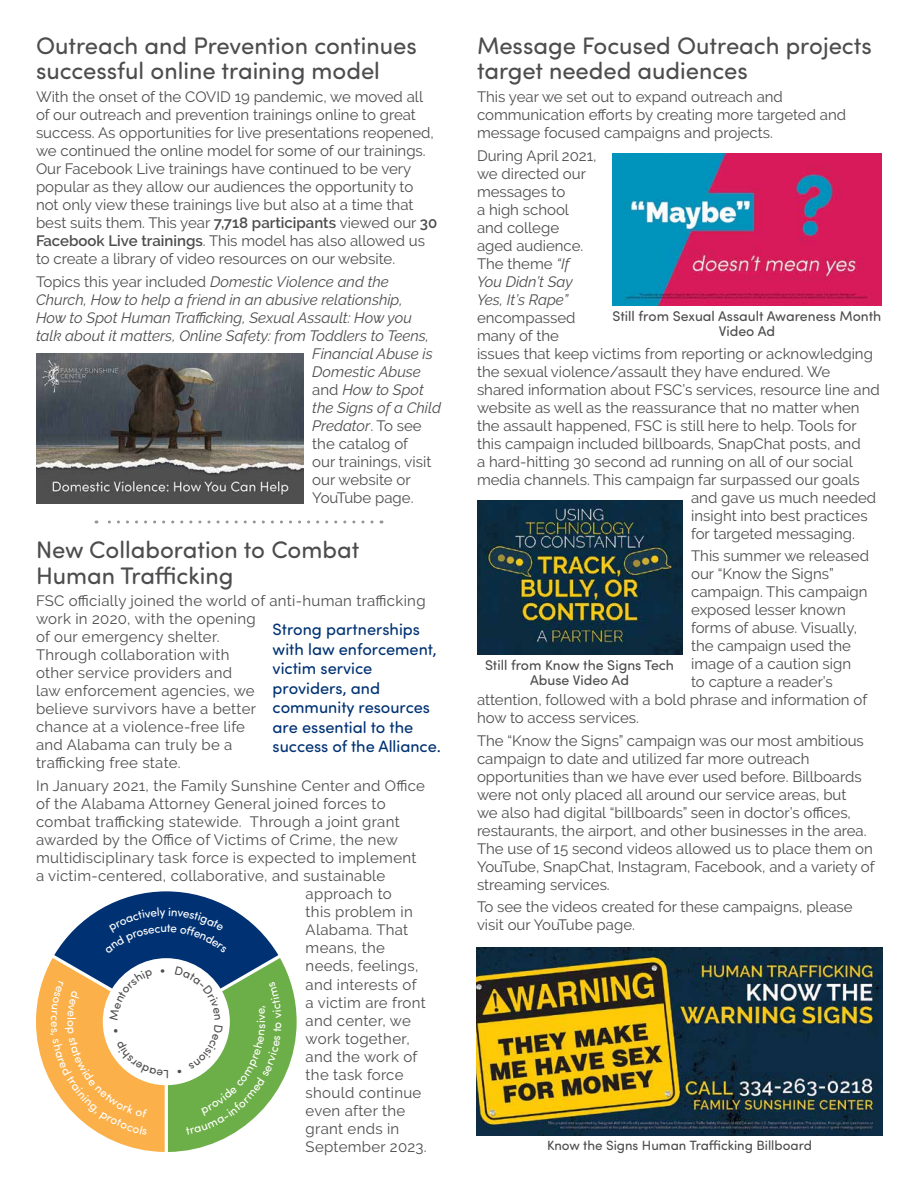
<style>
.page{position:relative;width:918px;height:1188px;background:#fff}
.page>*{position:absolute;margin:0;border:0;box-sizing:border-box;transform-origin:0 0}
.t1{font:24px/25.5px "Sofia Pro Soft";color:#4d4d4f}
.t2{font:16.5px/19.5px "Sofia Pro Soft";color:#003273}
.t3{font:15px/18px "Raleway";color:#4d4d4f}
.t4{font:15px/18px "Raleway";letter-spacing:.02em;color:#4d4d4f}
.t5{font:italic 15px "Raleway";color:#4d4d4f}
.t6{font:14.25px/15.8px "Sofia Pro Soft";color:#4d4d4f;text-align:center}
.t7{font:13.5px "Sofia Pro Soft";color:#4d4d4f}
.s1{font-weight:600}
.s2{font-style:italic}
.s3{font-style:normal}
</style>
<div class="page">
<svg style="left:96px;top:520px;width:276px;height:4px"></svg>
<img style="left:36px;top:353px;width:267px;height:151px">
<img style="left:477px;top:500px;width:205px;height:154px">
<img style="left:476px;top:947px;width:407px;height:188px">
<img style="left:612px;top:153px;width:270px;height:152px">
<svg style="left:36px;top:891px;width:261px;height:261px"></svg>
<h1 class="t1" style="left:36px;top:32px;width:382px">Outreach and Prevention continues successful online training model</h1>
<p class="t3" style="left:36px;top:88px;width:403px">With the onset of the COVID 19 pandemic, we moved all of our outreach and prevention trainings online to great success. As opportunities for live presentations reopened, we continued the online model for some of our trainings.<br>Our Facebook Live trainings have continued to be very popular as they allow our audiences the opportunity to not only view these trainings live but also at a time that best suits them. This year <span class="s1">7,718 participants</span> viewed our <span class="s1">30<br>Facebook Live trainings</span>. This model has also allowed us to create a library of video resources on our website.</p>
<p class="t3" style="left:36px;top:272px;width:354px">Topics this year included <span class="s2">Domestic Violence and the</span></p>
<p class="t5" style="left:36px;top:291px;width:368px">Church, How to help a friend in an abusive relationship,</p>
<p class="t5" style="left:36px;top:309px;width:377px">How to Spot Human Trafficking, Sexual Assault: How you</p>
<p class="t5" style="left:36px;top:327px;width:395px">talk about it matters, Online Safety: from Toddlers to Teens,</p>
<p class="t5" style="left:312px;top:345px;width:122px">Financial Abuse is</p>
<p class="t5" style="left:312px;top:363px;width:110px">Domestic Abuse</p>
<p class="t5" style="left:312px;top:381px;width:113px"><span class="s3">and</span> How to Spot</p>
<p class="t5" style="left:312px;top:399px;width:130px">the Signs of a Child</p>
<p class="t5" style="left:312px;top:417px;width:111px">Predator<span class="s3">. To see</span></p>
<p class="t3" style="left:312px;top:434px;width:97px">the catalog of</p>
<p class="t3" style="left:312px;top:452px;width:121px">our trainings, visit</p>
<p class="t3" style="left:312px;top:470px;width:100px">our website or</p>
<p class="t3" style="left:312px;top:488px;width:103px">YouTube page.</p>
<h1 class="t1" style="left:477px;top:32px;width:396px">Message Focused Outreach projects target needed audiences</h1>
<p class="t3" style="left:477px;top:88px;width:371px">This year we set out to expand outreach and communication efforts by creating more targeted and message focused campaigns and projects.</p>
<p class="t3" style="left:477px;top:146px;width:121px">During April 2021, we directed our messages to<br>a high school and college aged audience.<br>The theme <span class="s2">“If<br>You Didn’t Say<br>Yes, It’s Rape”</span></p>
<p class="t3" style="left:477px;top:308px;width:100px">encompassed</p>
<p class="t3" style="left:477px;top:326px;width:83px">many of the</p>
<p class="t3" style="left:477px;top:344px;width:397px">issues that keep victims from reporting or acknowledging</p>
<p class="t3" style="left:477px;top:362px;width:355px">the sexual violence/assault they have endured. We</p>
<p class="t3" style="left:477px;top:380px;width:404px">shared information about FSC’s services, resource line and</p>
<p class="t3" style="left:477px;top:398px;width:384px">website as well as the reassurance that no matter when</p>
<p class="t3" style="left:477px;top:416px;width:381px">the assault happened, FSC is still here to help. Tools for</p>
<p class="t3" style="left:477px;top:434px;width:385px">this campaign included billboards, SnapChat posts, and</p>
<p class="t3" style="left:477px;top:452px;width:377px">a hard-hitting 30 second ad running on all of our social</p>
<p class="t3" style="left:477px;top:470px;width:384px">media channels. This campaign far surpassed our goals</p>
<p class="t3" style="left:691px;top:488px;width:187px">and gave us much needed</p>
<p class="t3" style="left:691px;top:506px;width:178px">insight into best practices</p>
<p class="t3" style="left:691px;top:524px;width:165px">for targeted messaging.</p>
<p class="t3" style="left:691px;top:547px;width:179px">This summer we released</p>
<p class="t3" style="left:691px;top:565px;width:144px">our “Know the Signs”</p>
<p class="t3" style="left:691px;top:583px;width:178px">campaign. This campaign</p>
<p class="t3" style="left:691px;top:601px;width:156px">exposed lesser known</p>
<p class="t3" style="left:691px;top:619px;width:168px">forms of abuse. Visually,</p>
<p class="t3" style="left:691px;top:637px;width:161px">the campaign used the</p>
<p class="t3" style="left:691px;top:655px;width:162px">image of a caution sign</p>
<p class="t3" style="left:691px;top:673px;width:143px">to capture a reader’s</p>
<p class="t3" style="left:477px;top:691px;width:392px">attention, followed with a bold phrase and information of</p>
<p class="t3" style="left:477px;top:709px;width:164px">how to access services.</p>
<p class="t3" style="left:477px;top:731px;width:399px">The “Know the Signs” campaign was our most ambitious campaign to date and utilized far more outreach opportunities than we have ever used before. Billboards were not only placed all around our service areas, but<br>we also had digital “billboards” seen in doctor’s offices, restaurants, the airport, and other businesses in the area.<br>The use of 15 second videos allowed us to place them on YouTube, SnapChat, Instagram, Facebook, and a variety of streaming services.</p>
<p class="t3" style="left:477px;top:898px;width:377px">To see the videos created for these campaigns, please visit our YouTube page.</p>
<p class="t6" style="left:613px;top:307px;width:270px">Still from Sexual Assault Awareness Month<br>Video Ad</p>
<h1 class="t1" style="left:36px;top:536px;width:325px">New Collaboration to Combat<br>Human Trafficking</h1>
<p class="t4" style="left:36px;top:592px;width:391px">FSC officially joined the world of anti-human trafficking work in 2020, with the opening<br>of our emergency shelter.<br>Through collaboration with<br>other service providers and<br>law enforcement agencies, we<br>believe survivors have a better<br>chance at a violence-free life<br>and Alabama can truly be a<br>trafficking free state.</p>
<p class="t4" style="left:36px;top:777px;width:391px">In January 2021, the Family Sunshine Center and Office</p>
<p class="t4" style="left:36px;top:795px;width:351px">of the Alabama Attorney General joined forces to</p>
<p class="t4" style="left:36px;top:813px;width:365px">combat trafficking statewide. Through a joint grant</p>
<p class="t4" style="left:36px;top:831px;width:363px">awarded by the Office of Victims of Crime, the new</p>
<p class="t4" style="left:36px;top:849px;width:382px">multidisciplinary task force is expected to implement</p>
<p class="t4" style="left:36px;top:867px;width:351px">a victim-centered, collaborative, and sustainable</p>
<p class="t4" style="left:306px;top:885px;width:88px">approach to</p>
<p class="t4" style="left:306px;top:903px;width:109px">this problem in</p>
<p class="t4" style="left:306px;top:921px;width:104px">Alabama. That</p>
<p class="t4" style="left:306px;top:939px;width:81px">means, the</p>
<p class="t4" style="left:306px;top:957px;width:114px">needs, feelings,</p>
<p class="t4" style="left:306px;top:975px;width:113px">and interests of</p>
<p class="t4" style="left:306px;top:993px;width:122px">a victim are front</p>
<p class="t4" style="left:306px;top:1011px;width:107px">and center, we</p>
<p class="t4" style="left:306px;top:1029px;width:106px">work together,</p>
<p class="t4" style="left:306px;top:1047px;width:113px">and the work of</p>
<p class="t4" style="left:306px;top:1065px;width:99px">the task force</p>
<p class="t4" style="left:306px;top:1083px;width:117px">should continue</p>
<p class="t4" style="left:306px;top:1102px;width:101px">even after the</p>
<p class="t4" style="left:306px;top:1120px;width:95px">grant ends in</p>
<p class="t4" style="left:306px;top:1138px;width:123px">September 2023.</p>
<p class="t7" style="left:547px;top:1136px;width:266px">Know the Signs Human Trafficking Billboard</p>
<p class="t2" style="left:273px;top:619px;width:170px">Strong partnerships with law enforcement, victim service providers, and community resources are essential to the success of the Alliance.</p>
<p class="t6" style="left:485px;top:656px;width:191px">Still from Know the Signs Tech<br>Abuse Video Ad</p>
</div>
